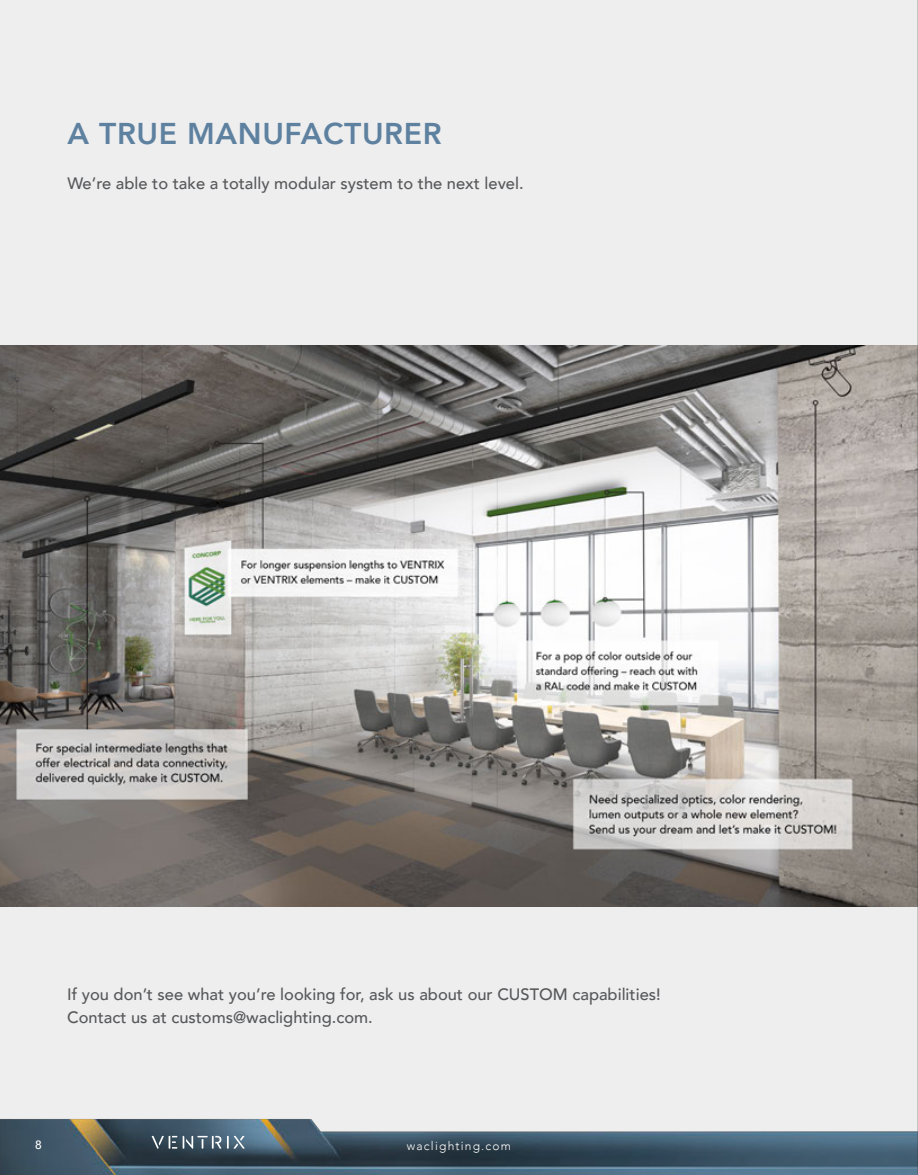
<style>
.page{position:relative;width:918px;height:1175px;background:#fff}
.page>*{position:absolute;margin:0;border:0;box-sizing:border-box;transform-origin:0 0}
.Title_in_Blue{font:800 30px "Avenir";letter-spacing:.02em;color:#5e81a0}
.t1{font:500 16.5px/22.5px "Avenir";color:#57585a}
.t2{font:300 12px "Avenir";letter-spacing:.1em;color:#fff}
.t3{font:12px "Myriad Pro";color:#fff}
.s1{font-family:"Avenir";font-weight:500}
</style>
<div class="page">
<div style="left:0;top:0;width:918px;height:1174px;background:#eeeeef"></div>
<img style="left:0;top:1119px;width:647px;height:55px">
<img style="left:647px;top:1131px;width:270px;height:43px">
<svg style="left:227px;top:1135px;width:18px;height:13px"></svg>
<svg style="left:183px;top:1135px;width:38px;height:13px"></svg>
<svg style="left:152px;top:1135px;width:25px;height:13px"></svg>
<img style="left:0;top:346px;width:917px;height:560px">
<hr style="left:917px;top:0;width:1px;height:1174px;background:#231f20">
<p class="Title_in_Blue" style="left:68px;top:110px;width:376px">A TRUE MANUFACTURER</p>
<p class="t1" style="left:68px;top:171px;width:458px">We’re able to take a totally modular system to the next level.</p>
<p class="t1" style="left:67px;top:982px;width:595px">If you don’t see what you’re looking for, ask us about our CUSTOM capabilities!<br>Contact us at customs@waclighting.com.</p>
<p class="t3" style="left:27px;top:1135px;width:17px">8<span class="s1">8</span></p>
<p class="t2" style="left:407px;top:1138px;width:106px">waclighting.com</p>
</div>
